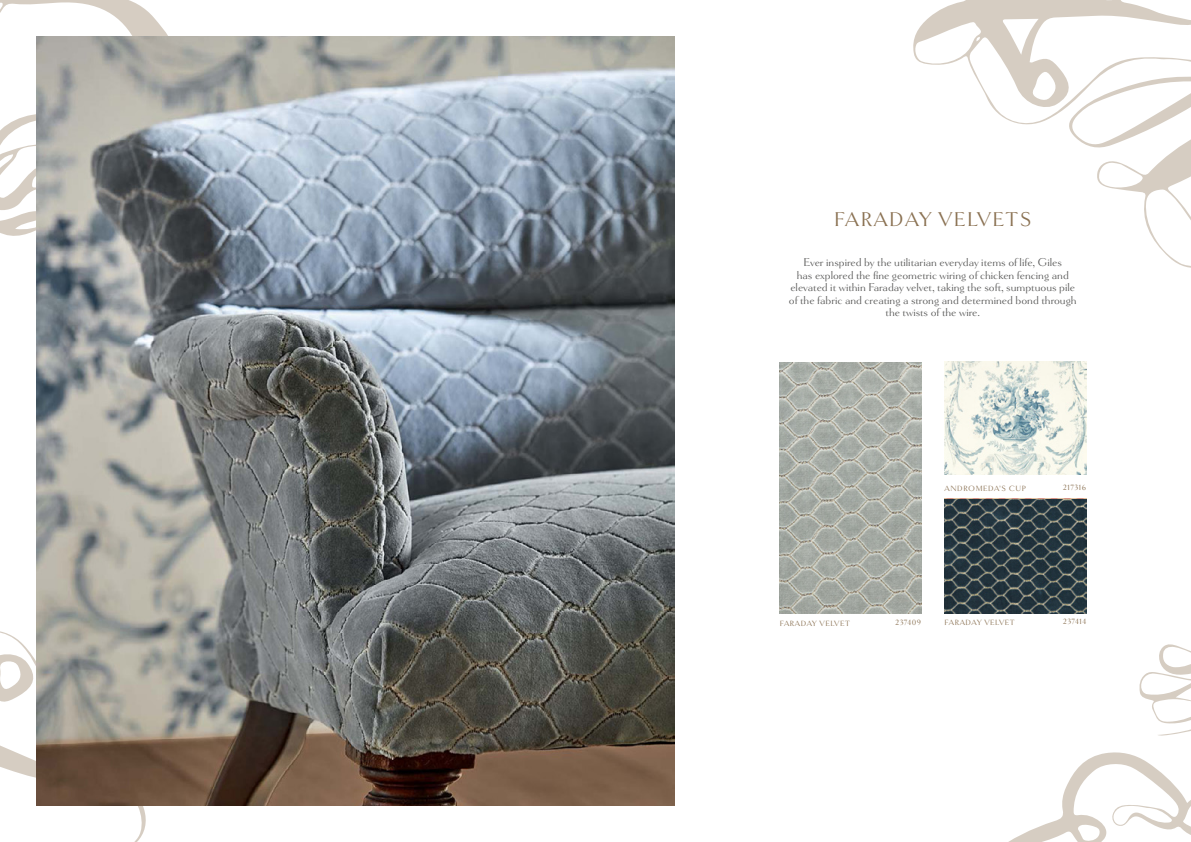
<style>
.page{position:relative;width:1191px;height:842px;background:#fff}
.page>*{position:absolute;margin:0;border:0;box-sizing:border-box;transform-origin:0 0}
.t1{font:21px "Goldenbook";letter-spacing:.07em;color:#8a7152}
.t2{font:12px/12.6px "Goldenbook";color:#575756;text-align:center}
.t3{font:8px "Goldenbook";letter-spacing:.07em;color:#8a7152}
</style>
<div class="page">
<svg style="left:0;top:0;width:168px;height:842px"></svg>
<svg style="left:0;top:661px;width:23px;height:29px"></svg>
<svg style="left:0;top:119px;width:36px;height:81px"></svg>
<svg style="left:0;top:0;width:5px;height:29px"></svg>
<svg style="left:926px;top:0;width:265px;height:180px"></svg>
<svg style="left:1070px;top:81px;width:121px;height:65px"></svg>
<svg style="left:1098px;top:162px;width:93px;height:106px"></svg>
<svg style="left:1002px;top:19px;width:36px;height:36px"></svg>
<svg style="left:1031px;top:71px;width:26px;height:30px"></svg>
<svg style="left:913px;top:20px;width:72px;height:48px"></svg>
<svg style="left:994px;top:605px;width:197px;height:237px"></svg>
<img style="left:36px;top:36px;width:639px;height:770px">
<img style="left:780px;top:363px;width:141px;height:250px">
<img style="left:944px;top:362px;width:142px;height:113px">
<img style="left:944px;top:499px;width:142px;height:114px">
<h1 class="t1" style="left:834px;top:207px;width:199px">FARADAY VELVETS</h1>
<p class="t2" style="left:789px;top:256px;width:289px">Ever inspired by the utilitarian everyday items of life, Giles<br>has explored the fine geometric wiring of chicken fencing and elevated it within Faraday velvet, taking the soft, sumptuous pile of the fabric and creating a strong and determined bond through the twists of the wire.</p>
<p class="t3" style="left:944px;top:483px;width:83px">ANDROMEDA’S CUP</p>
<p class="t3" style="left:1063px;top:483px;width:25px">217316</p>
<p class="t3" style="left:780px;top:618px;width:72px">FARADAY VELVET</p>
<p class="t3" style="left:895px;top:618px;width:28px">237409</p>
<p class="t3" style="left:944px;top:617px;width:72px">FARADAY VELVET</p>
<p class="t3" style="left:1062px;top:617px;width:25px">237414</p>
</div>
